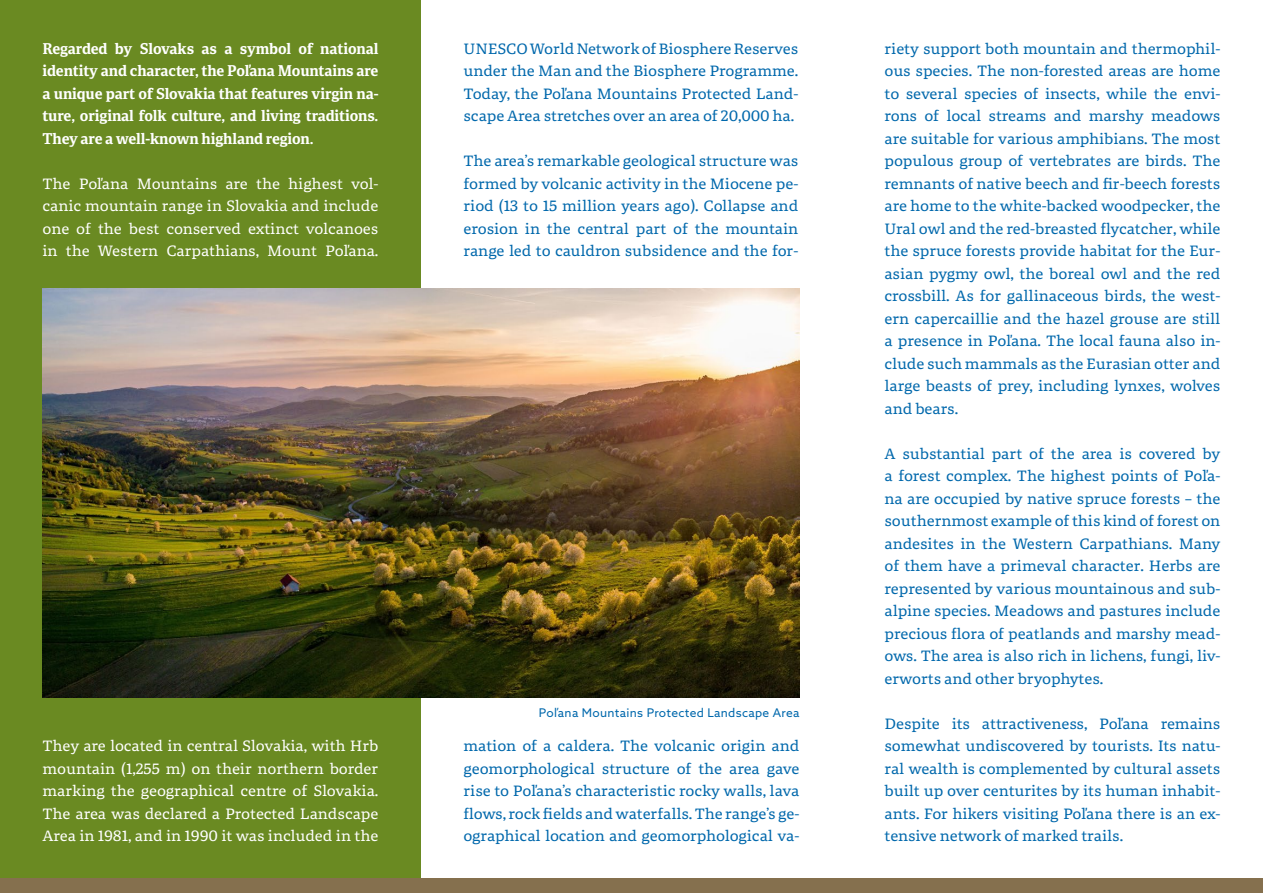
<style>
.page{position:relative;width:1263px;height:893px;background:#fff}
.page>*{position:absolute;margin:0;border:0;box-sizing:border-box;transform-origin:0 0}
.t1{font:700 15px/22.5px "Portada";letter-spacing:-.01em;color:#fff;text-align:justify}
.t2{font:14.7px/22.5px "Portada Text";letter-spacing:-.01em;color:#0068ac;text-align:justify}
.t3{font:14.7px/22.5px "Portada Text";letter-spacing:-.01em;color:#fff;text-align:justify}
.t4{font:12px "Azo Sans";letter-spacing:.025em;color:#0068ac}
</style>
<div class="page">
<div style="left:0;top:0;width:421px;height:893px;background:#6a8a22"></div>
<div style="left:0;top:878px;width:1263px;height:15px;background:#85704e"></div>
<img style="left:42px;top:288px;width:757px;height:410px">
<p class="t1" style="left:43px;top:37px;width:337px">Regarded by Slovaks as a symbol of national identity and character, the Poľana Mountains are a unique part of Slovakia that features virgin na&shy;ture, original folk culture, and living traditions.<br>They are a well-known highland region.</p>
<p class="t3" style="left:43px;top:172px;width:337px">The Poľana Mountains are the highest vol&shy;canic mountain range in Slovakia and include one of the best conserved extinct volcanoes in the Western Carpathians, Mount Poľana.</p>
<p class="t3" style="left:43px;top:734px;width:337px">They are located in central Slovakia, with Hrb mountain (1,255 m) on their northern border marking the geographical centre of Slovakia.<br>The area was declared a Protected Landscape Area in 1981, and in 1990 it was included in the</p>
<p class="t2" style="left:463px;top:37px;width:336px">UNESCO World Network of Biosphere Reserves under the Man and the Biosphere Programme.<br>Today, the Poľana Mountains Protected Land&shy;scape Area stretches over an area of 20,000 ha.</p>
<p class="t2" style="left:463px;top:150px;width:336px">The area’s remarkable geological structure was formed by volcanic activity in the Miocene pe&shy;riod (13 to 15 million years ago). Collapse and erosion in the central part of the mountain range led to cauldron subsidence and the for-</p>
<p class="t4" style="left:539px;top:704px;width:262px">Poľana Mountains Protected Landscape Area</p>
<p class="t2" style="left:463px;top:734px;width:337px">mation of a caldera. The volcanic origin and geomorphological structure of the area gave rise to Poľana’s characteristic rocky walls, lava flows, rock fields and waterfalls. The range’s ge&shy;ographical location and geomorphological va-</p>
<p class="t2" style="left:884px;top:37px;width:337px">riety support both mountain and thermophil&shy;ous species. The non-forested areas are home to several species of insects, while the envi&shy;rons of local streams and marshy meadows are suitable for various amphibians. The most populous group of vertebrates are birds. The remnants of native beech and fir-beech forests are home to the white-backed woodpecker, the Ural owl and the red-breasted flycatcher, while the spruce forests provide habitat for the Eur&shy;asian pygmy owl, the boreal owl and the red crossbill. As for gallinaceous birds, the west&shy;ern capercaillie and the hazel grouse are still a presence in Poľana. The local fauna also in&shy;clude such mammals as the Eurasian otter and large beasts of prey, including lynxes, wolves and bears.</p>
<p class="t2" style="left:884px;top:442px;width:337px">A substantial part of the area is covered by a forest complex. The highest points of Poľa&shy;na are occupied by native spruce forests – the southernmost example of this kind of forest on andesites in the Western Carpathians. Many of them have a primeval character. Herbs are represented by various mountainous and sub&shy;alpine species. Meadows and pastures include precious flora of peatlands and marshy mead&shy;ows. The area is also rich in lichens, fungi, liv&shy;erworts and other bryophytes.</p>
<p class="t2" style="left:884px;top:712px;width:337px">Despite its attractiveness, Poľana remains somewhat undiscovered by tourists. Its natu&shy;ral wealth is complemented by cultural assets built up over centurites by its human inhabit&shy;ants. For hikers visiting Poľana there is an ex&shy;tensive network of marked trails.</p>
</div>
